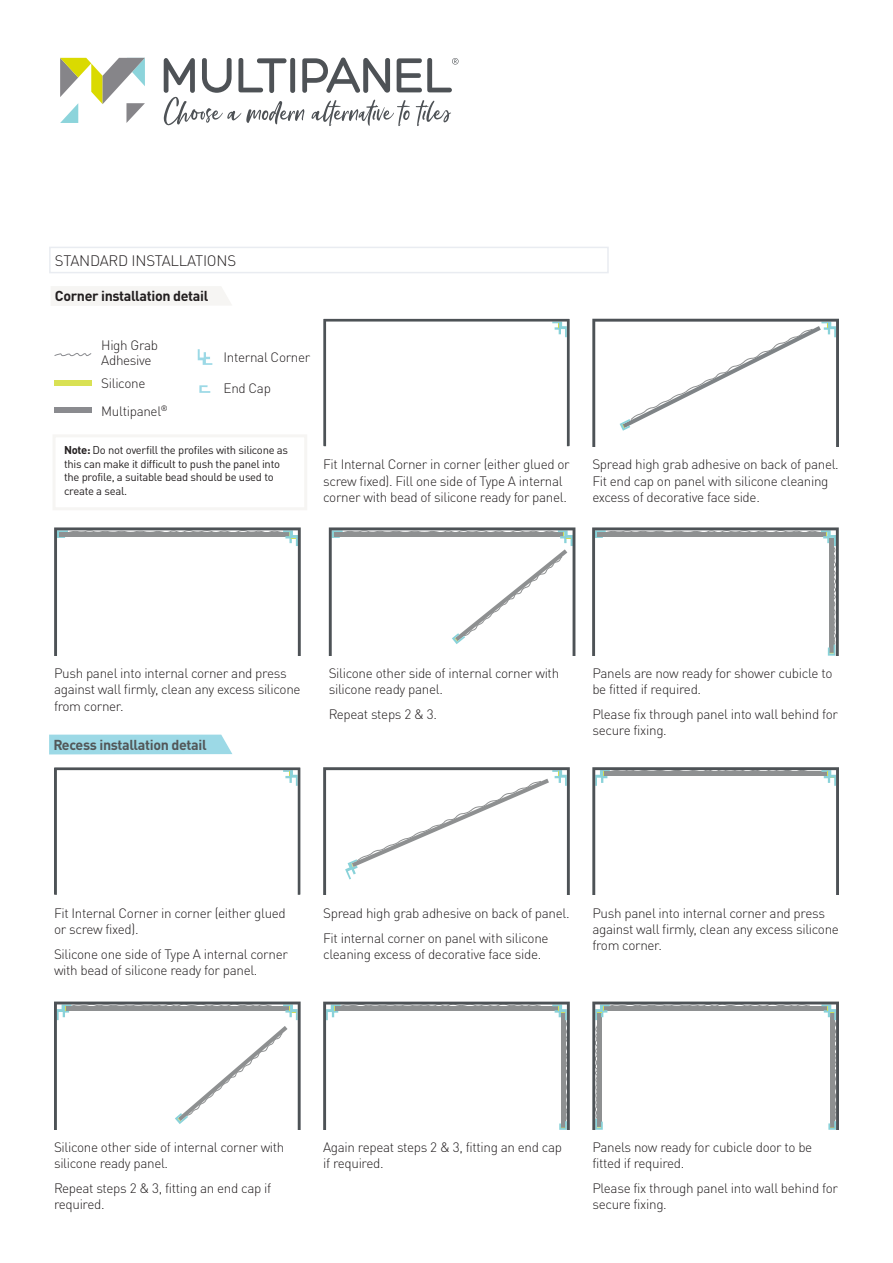
<style>
.page{position:relative;width:893px;height:1263px;background:#fff}
.page>*{position:absolute;margin:0;border:0;box-sizing:border-box;transform-origin:0 0}
.t1{font:300 15px "DINOT";letter-spacing:-.015em;color:#231f20}
.t2{font:700 14.25px "DINOT";letter-spacing:-.025em;color:#231f20}
.t3{font:700 14.25px "DINOT";letter-spacing:-.025em;color:#525759}
.t4{font:300 13.5px/16.2px "DINOT";letter-spacing:-.025em;color:#231f20}
.TEXT_BOX{font:11.25px/13.5px "DINOT";letter-spacing:-.025em;color:#231f20}
.s1{font-weight:700}
</style>
<div class="page">
<svg style="left:592px;top:1001px;width:247px;height:128px"></svg>
<svg style="left:323px;top:1002px;width:247px;height:127px"></svg>
<svg style="left:54px;top:767px;width:247px;height:128px"></svg>
<svg style="left:323px;top:767px;width:247px;height:128px"></svg>
<svg style="left:592px;top:767px;width:247px;height:128px"></svg>
<svg style="left:54px;top:1001px;width:247px;height:128px"></svg>
<div style="left:49px;top:247px;width:560px;height:26px;border:2px solid #e9ecf1"></div>
<div style="left:51px;top:286px;width:180px;height:20px;background:#f6f5f3"></div>
<div style="left:49px;top:735px;width:183px;height:19px;background:#9cd9e6"></div>
<svg style="left:323px;top:319px;width:247px;height:127px"></svg>
<svg style="left:592px;top:319px;width:247px;height:127px"></svg>
<svg style="left:54px;top:527px;width:247px;height:128px"></svg>
<svg style="left:329px;top:527px;width:246px;height:128px"></svg>
<svg style="left:592px;top:527px;width:247px;height:128px"></svg>
<svg style="left:54px;top:353px;width:38px;height:3px"></svg>
<div style="left:55px;top:379px;width:37px;height:6px;background:#d9e154"></div>
<div style="left:55px;top:407px;width:37px;height:6px;background:#8a8b8f"></div>
<svg style="left:198px;top:349px;width:14px;height:16px"></svg>
<svg style="left:199px;top:385px;width:11px;height:8px"></svg>
<div style="left:52px;top:434px;width:255px;height:76px;border:3px solid #f6f5f3"></div>
<svg style="left:60px;top:58px;width:85px;height:65px"></svg>
<svg style="left:164px;top:57px;width:295px;height:69px"></svg>
<p class="t1" style="left:55px;top:251px;width:183px">STANDARD INSTALLATIONS</p>
<p class="t2" style="left:55px;top:287px;width:155px">Corner installation detail</p>
<p class="t4" style="left:101px;top:338px;width:58px;line-height:15px">High Grab<br>Adhesive</p>
<p class="t4" style="left:101px;top:375px;width:46px">Silicone</p>
<p class="t4" style="left:101px;top:403px;width:68px">Multipanel<sup>®</sup></p>
<p class="t4" style="left:224px;top:349px;width:88px">Internal Corner</p>
<p class="t4" style="left:224px;top:380px;width:49px">End Cap</p>
<p class="TEXT_BOX" style="left:64px;top:443px;width:226px"><span class="s1">Note:</span> Do not overfill the profiles with silicone as this can make it difficult to push the panel into the profile, a suitable bead should be used to create a seal.</p>
<p class="t4" style="left:323px;top:456px;width:248px">Fit Internal Corner in corner (either glued or screw fixed). Fill one side of Type A internal corner with bead of silicone ready for panel.</p>
<p class="t4" style="left:592px;top:456px;width:248px">Spread high grab adhesive on back of panel.<br>Fit end cap on panel with silicone cleaning excess of decorative face side.</p>
<p class="t4" style="left:54px;top:665px;width:248px">Push panel into internal corner and press against wall firmly, clean any excess silicone from corner.</p>
<p class="t4" style="left:329px;top:665px;width:232px">Silicone other side of internal corner with silicone ready panel.</p>
<p class="t4" style="left:329px;top:706px;width:110px">Repeat steps 2 &amp; 3.</p>
<p class="t3" style="left:53px;top:735px;width:155px">Recess installation detail</p>
<p class="t4" style="left:592px;top:665px;width:242px">Panels are now ready for shower cubicle to be fitted if required.</p>
<p class="t4" style="left:592px;top:706px;width:247px">Please fix through panel into wall behind for secure fixing.</p>
<p class="t4" style="left:54px;top:905px;width:233px">Fit Internal Corner in corner (either glued or screw fixed).</p>
<p class="t4" style="left:54px;top:946px;width:235px">Silicone one side of Type A internal corner with bead of silicone ready for panel.</p>
<p class="t4" style="left:323px;top:905px;width:248px">Spread high grab adhesive on back of panel.</p>
<p class="t4" style="left:323px;top:929px;width:227px">Fit internal corner on panel with silicone cleaning excess of decorative face side.</p>
<p class="t4" style="left:592px;top:905px;width:248px">Push panel into internal corner and press against wall firmly, clean any excess silicone from corner.</p>
<p class="t4" style="left:54px;top:1139px;width:232px">Silicone other side of internal corner with silicone ready panel.</p>
<p class="t4" style="left:54px;top:1180px;width:219px">Repeat steps 2 &amp; 3, fitting an end cap if required.</p>
<p class="t4" style="left:323px;top:1139px;width:240px">Again repeat steps 2 &amp; 3, fitting an end cap if required.</p>
<p class="t4" style="left:592px;top:1139px;width:221px">Panels now ready for cubicle door to be fitted if required.</p>
<p class="t4" style="left:592px;top:1180px;width:247px">Please fix through panel into wall behind for secure fixing.</p>
</div>
